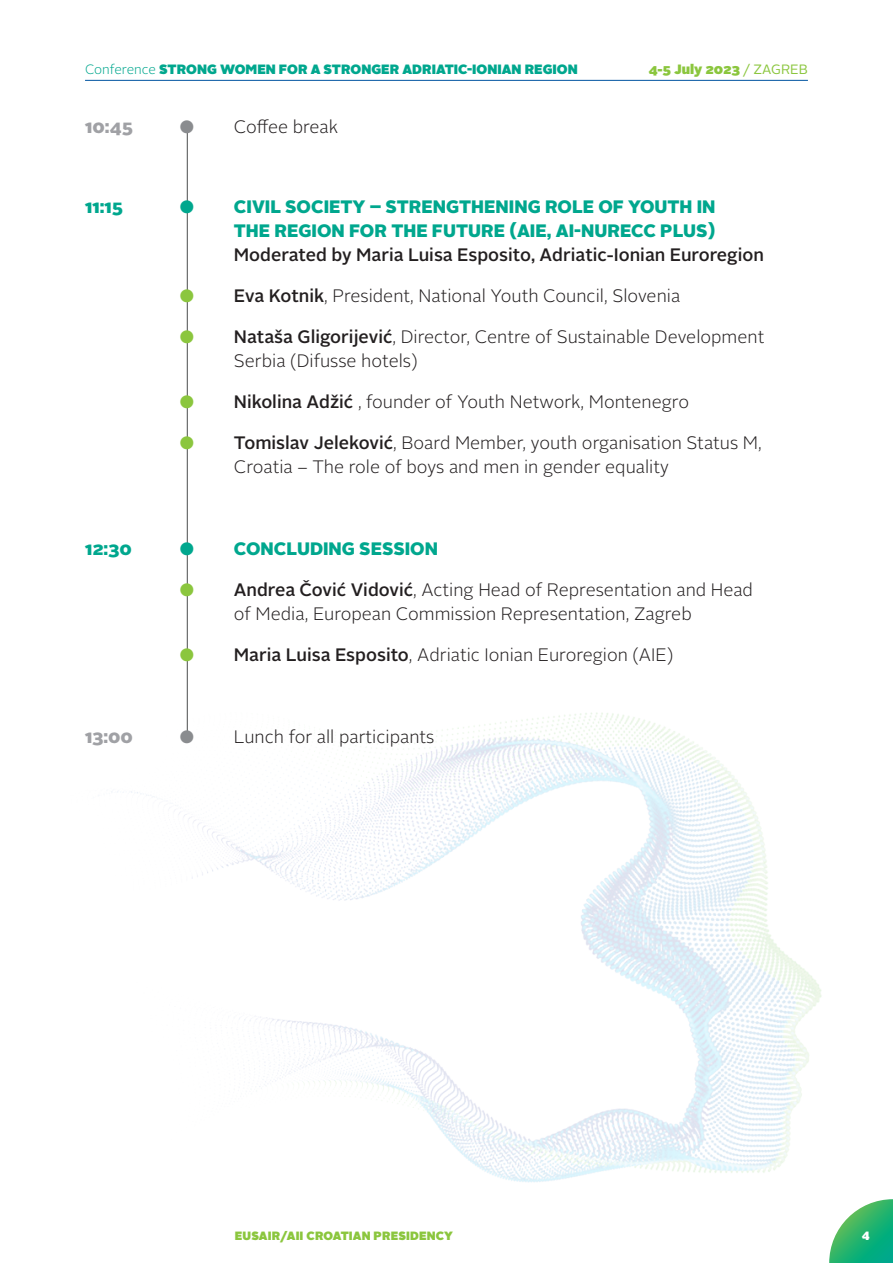
<style>
.page{position:relative;width:893px;height:1263px;background:#fff}
.page>*{position:absolute;margin:0;border:0;box-sizing:border-box;transform-origin:0 0}
.t1{font:300 18px/24px "Alright Sans";color:#231f20}
.t2{font:900 18px/24px "Alright Sans";color:#00a78e}
.t3{font:900 18px "Alright Sans";color:#a0a1a5}
.t4{font:900 13.5px "Alright Sans";color:#00a78e}
.t5{font:900 13.5px "Alright Sans";color:#8bc63e}
.t6{font:900 12px "Alright Sans";letter-spacing:.01em;color:#8bc63e}
.t7{font:900 12px "Alright Sans";color:#fff}
.s1{font-weight:300}
.s2{font-weight:400}
.s3{color:#8a8c8f}
.s4{font-weight:500;color:#231f20}
.s5{color:#8bc63e}
.s6{font-weight:500}
</style>
<div class="page">
<hr style="left:85px;top:80px;width:723px;height:1px;background:#0154a0">
<img style="left:111px;top:697px;width:711px;height:486px">
<svg style="left:829px;top:1199px;width:64px;height:64px"></svg>
<hr style="left:187px;top:125px;width:1px;height:614px;background:#4b4c4d">
<p class="t4" style="left:85px;top:59px;width:494px"><span class="s1">Conference</span> STRONG WOMEN FOR A STRONGER ADRIATIC-IONIAN REGION</p>
<p class="t5" style="left:648px;top:59px;width:161px">4-5 July 2023 <span class="s2">/ ZAGREB</span></p>
<p class="t3" style="left:85px;top:114px;width:49px">10:45</p>
<p class="t1" style="left:180px;top:115px;width:160px"><span class="s3">●</span> Coffee break</p>
<p class="t2" style="left:85px;top:194px;width:39px">11:15</p>
<p class="t2" style="left:234px;top:194px;width:532px;text-indent:-54px">● CIVIL SOCIETY – STRENGTHENING ROLE OF YOUTH IN<br>THE REGION FOR THE FUTURE (AIE, AI-NURECC PLUS)<br><span class="s4">Moderated by Maria Luisa Esposito, Adriatic-Ionian Euroregion</span></p>
<p class="t1" style="left:180px;top:284px;width:502px"><span class="s5">●</span> <span class="s6">Eva Kotnik</span>, President, National Youth Council, Slovenia</p>
<p class="t1" style="left:234px;top:325px;width:532px;text-indent:-54px"><span class="s5">●</span> <span class="s6">Nataša Gligorijević</span>, Director, Centre of Sustainable Development<br>Serbia (Difusse hotels)</p>
<p class="t1" style="left:180px;top:390px;width:511px"><span class="s5">●</span> <span class="s6">Nikolina Adžić</span> , founder of Youth Network, Montenegro</p>
<p class="t1" style="left:234px;top:431px;width:529px;text-indent:-54px"><span class="s5">●</span> <span class="s6">Tomislav Jeleković</span>, Board Member, youth organisation Status M,<br>Croatia – The role of boys and men in gender equality</p>
<p class="t2" style="left:85px;top:536px;width:48px">12:30</p>
<p class="t2" style="left:180px;top:536px;width:260px">● CONCLUDING SESSION</p>
<p class="t1" style="left:180px;top:578px;width:575px;text-align:center"><span class="s5">●</span> <span class="s6">Andrea Čović Vidović</span>, Acting Head of Representation and Head of Media, European Commission Representation, Zagreb</p>
<p class="t1" style="left:180px;top:643px;width:495px"><span class="s5">●</span> <span class="s6">Maria Luisa Esposito</span>, Adriatic Ionian Euroregion (AIE)</p>
<p class="t3" style="left:85px;top:724px;width:49px">13:00</p>
<p class="t1" style="left:180px;top:725px;width:256px"><span class="s3">●</span> Lunch for all participants</p>
<p class="t6" style="left:235px;top:1227px;width:220px">EUSAIR/AII CROATIAN PRESIDENCY</p>
<p class="t7" style="left:862px;top:1227px;width:9px">4</p>
</div>
